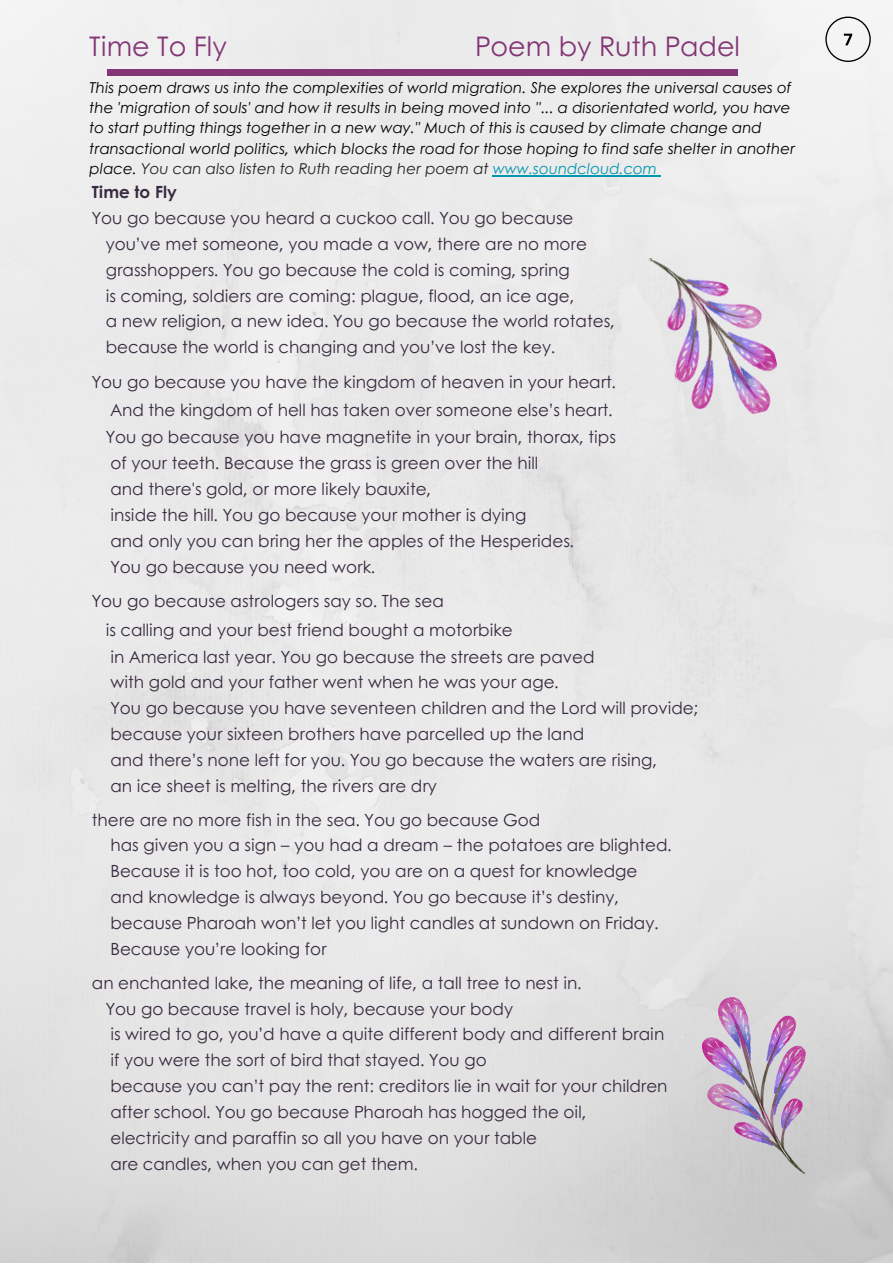
<style>
.page{position:relative;width:893px;height:1264px;background:#fff}
.page>*{position:absolute;margin:0;border:0;box-sizing:border-box;transform-origin:0 0}
.t1{font:27px "Century Gothic";color:#843575}
.t2{font:16.8px "Century Gothic";color:#382a40}
.t3{font:700 16.8px "Century Gothic";color:#382a40}
.t4{font:italic 15px/20.2px "Century Gothic";color:#000}
.s1{color:#222}
.s2{color:#0097b2}
</style>
<div class="page">
<img style="left:0;top:0;width:892px;height:1262px">
<div style="left:107px;top:69px;width:630px;height:7px;background:#843575"></div>
<img style="left:702px;top:997px;width:103px;height:176px">
<img style="left:647px;top:235px;width:139px;height:194px">
<hr style="left:492px;top:175px;width:164px;height:1px;background:#0097b2">
<svg style="left:825px;top:17px;width:45px;height:45px"></svg>
<p class="t1" style="left:89px;top:26px;width:139px">Time To Fly</p>
<p class="t1" style="left:475px;top:26px;width:266px">Poem by Ruth Padel</p>
<p class="t4" style="left:89px;top:77px;width:707px">This poem draws us into the complexities of world migration. She explores the universal causes of the 'migration of souls' and how it results in being moved into "... a disorientated world, you have to start putting things together in a new way." Much of this is caused by climate change and transactional world politics, which blocks the road for those hoping to find safe shelter in another place. <span class="s1">You can also listen to Ruth reading her poem at</span> <span class="s2">www.soundcloud.com</span></p>
<p class="t3" style="left:92px;top:179px;width:86px">Time to Fly</p>
<p class="t2" style="left:92px;top:205px;width:483px">You go because you heard a cuckoo call. You go because</p>
<p class="t2" style="left:106px;top:231px;width:482px">you’ve met someone, you made a vow, there are no more</p>
<p class="t2" style="left:106px;top:257px;width:465px">grasshoppers. You go because the cold is coming, spring</p>
<p class="t2" style="left:106px;top:283px;width:470px">is coming, soldiers are coming: plague, flood, an ice age,</p>
<p class="t2" style="left:106px;top:308px;width:510px">a new religion, a new idea. You go because the world rotates,</p>
<p class="t2" style="left:106px;top:334px;width:451px">because the world is changing and you’ve lost the key.</p>
<p class="t2" style="left:92px;top:369px;width:526px">You go because you have the kingdom of heaven in your heart.</p>
<p class="t2" style="left:110px;top:397px;width:504px">And the kingdom of hell has taken over someone else’s heart.</p>
<p class="t2" style="left:106px;top:424px;width:511px">You go because you have magnetite in your brain, thorax, tips</p>
<p class="t2" style="left:110px;top:450px;width:429px">of your teeth. Because the grass is green over the hill</p>
<p class="t2" style="left:110px;top:476px;width:322px">and there's gold, or more likely bauxite,</p>
<p class="t2" style="left:110px;top:502px;width:417px">inside the hill. You go because your mother is dying</p>
<p class="t2" style="left:110px;top:528px;width:465px">and only you can bring her the apples of the Hesperides.</p>
<p class="t2" style="left:110px;top:553px;width:266px">You go because you need work.</p>
<p class="t2" style="left:92px;top:588px;width:353px">You go because astrologers say so. The sea</p>
<p class="t2" style="left:106px;top:616px;width:408px">is calling and your best friend bought a motorbike</p>
<p class="t2" style="left:110px;top:643px;width:485px">in America last year. You go because the streets are paved</p>
<p class="t2" style="left:110px;top:669px;width:450px">with gold and your father went when he was your age.</p>
<p class="t2" style="left:110px;top:695px;width:589px">You go because you have seventeen children and the Lord will provide;</p>
<p class="t2" style="left:110px;top:721px;width:475px">because your sixteen brothers have parcelled up the land</p>
<p class="t2" style="left:110px;top:747px;width:548px">and there’s none left for you. You go because the waters are rising,</p>
<p class="t2" style="left:110px;top:773px;width:328px">an ice sheet is melting, the rivers are dry</p>
<p class="t2" style="left:92px;top:806px;width:450px">there are no more fish in the sea. You go because God</p>
<p class="t2" style="left:110px;top:832px;width:563px">has given you a sign – you had a dream – the potatoes are blighted.</p>
<p class="t2" style="left:110px;top:858px;width:528px">Because it is too hot, too cold, you are on a quest for knowledge</p>
<p class="t2" style="left:110px;top:884px;width:510px">and knowledge is always beyond. You go because it’s destiny,</p>
<p class="t2" style="left:110px;top:910px;width:549px">because Pharoah won’t let you light candles at sundown on Friday.</p>
<p class="t2" style="left:110px;top:936px;width:217px">Because you’re looking for</p>
<p class="t2" style="left:92px;top:969px;width:491px">an enchanted lake, the meaning of life, a tall tree to nest in.</p>
<p class="t2" style="left:106px;top:995px;width:408px">You go because travel is holy, because your body</p>
<p class="t2" style="left:110px;top:1021px;width:555px">is wired to go, you’d have a quite different body and different brain</p>
<p class="t2" style="left:110px;top:1047px;width:378px">if you were the sort of bird that stayed. You go</p>
<p class="t2" style="left:110px;top:1073px;width:558px">because you can’t pay the rent: creditors lie in wait for your children</p>
<p class="t2" style="left:110px;top:1099px;width:477px">after school. You go because Pharoah has hogged the oil,</p>
<p class="t2" style="left:110px;top:1124px;width:428px">electricity and paraffin so all you have on your table</p>
<p class="t2" style="left:110px;top:1150px;width:309px">are candles, when you can get them.</p>
</div>
